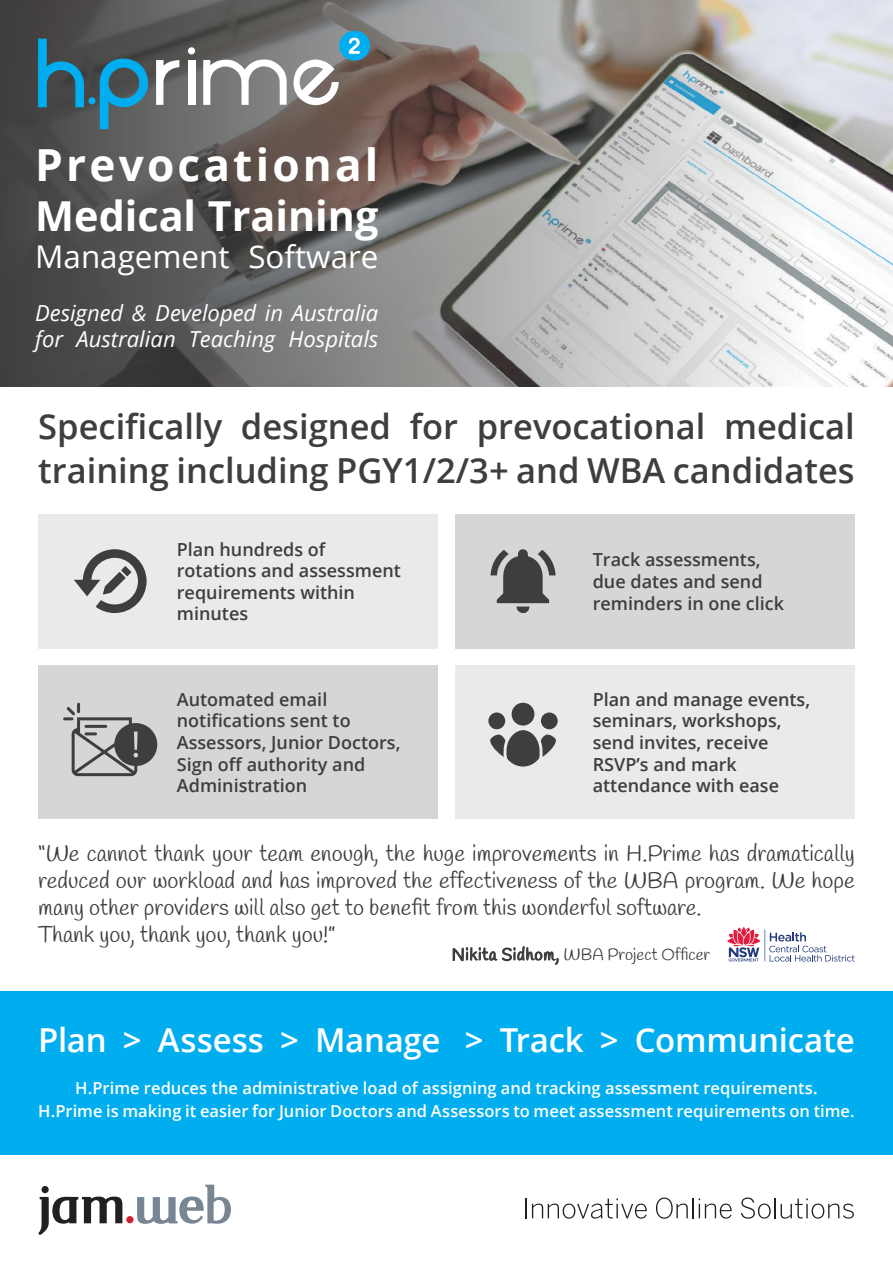
<style>
.page{position:relative;width:893px;height:1263px;background:#fff}
.page>*{position:absolute;margin:0;border:0;box-sizing:border-box;transform-origin:0 0}
.t1{font:700 44.25px "Open Sans";letter-spacing:.07em;color:#fff}
.t2{font:700 41.25px "Open Sans";color:#fff}
.t3{font:600 34.5px/43.5px "Open Sans";color:#3e3e3f}
.t4{font:600 33px "Open Sans";letter-spacing:-.01em;color:#fff}
.t5{font:31.35px "Open Sans";color:#fff}
.t6{font:22.5px/27px "Handlee";color:#3e3e3f}
.t7{font:italic 22.05px/26.5px "Open Sans";color:#fff}
.t8{font:600 18px/21.6px "Open Sans";color:#3e3e3f}
.t9{font:600 16.5px/22.5px "Open Sans";color:#fff;text-align:center}
.t10{font:16.5px "Handlee";color:#3e3e3f}
</style>
<div class="page">
<div style="left:38px;top:665px;width:400px;height:154px;background:#d5d6d8"></div>
<div style="left:0;top:991px;width:893px;height:163px;background:#00aeef"></div>
<img style="left:805px;top:0;width:88px;height:386px">
<svg style="left:0;top:0;width:805px;height:386px;background:#888684"></svg>
<div style="left:38px;top:514px;width:400px;height:134px;background:#e9eaeb"></div>
<div style="left:455px;top:514px;width:400px;height:134px;background:#d5d6d8"></div>
<div style="left:455px;top:665px;width:400px;height:154px;background:#e9eaeb"></div>
<svg style="left:74px;top:549px;width:73px;height:64px"></svg>
<svg style="left:490px;top:549px;width:66px;height:64px"></svg>
<svg style="left:63px;top:703px;width:94px;height:73px"></svg>
<div style="left:512px;top:703px;width:22px;height:22px;background:#3e3e3f;border-radius:50%"></div>
<div style="left:541px;top:712px;width:17px;height:17px;background:#3e3e3f;border-radius:50%"></div>
<div style="left:488px;top:712px;width:17px;height:17px;background:#3e3e3f;border-radius:50%"></div>
<svg style="left:490px;top:730px;width:66px;height:36px"></svg>
<svg style="left:525px;top:1198px;width:1px;height:20px"></svg>
<svg style="left:532px;top:1198px;width:115px;height:20px"></svg>
<svg style="left:656px;top:1197px;width:32px;height:22px"></svg>
<hr style="left:692px;top:1198px;width:2px;height:20px;background:#231f20">
<svg style="left:699px;top:1198px;width:33px;height:20px"></svg>
<svg style="left:741px;top:1197px;width:113px;height:22px"></svg>
<div style="left:126px;top:1216px;width:8px;height:7px;background:#d0202e;border-radius:50%"></div>
<div style="left:41px;top:1186px;width:8px;height:7px;background:#231f20;border-radius:50%"></div>
<svg style="left:38px;top:1196px;width:84px;height:39px"></svg>
<svg style="left:137px;top:1184px;width:94px;height:40px"></svg>
<div style="left:88px;top:97px;width:8px;height:7px;background:#00aeef;border-radius:50%"></div>
<svg style="left:100px;top:57px;width:79px;height:72px;background:#527c8c"></svg>
<div style="left:188px;top:60px;width:7px;height:45px;background:#fff"></div>
<div style="left:188px;top:47px;width:7px;height:7px;background:#fff;border-radius:50%"></div>
<svg style="left:38px;top:39px;width:46px;height:68px;background:#2c6c85"></svg>
<svg style="left:203px;top:59px;width:136px;height:51px"></svg>
<div style="left:339px;top:31px;width:31px;height:30px;background:#00aeef;border-radius:50%"></div>
<svg style="left:348px;top:37px;width:12px;height:17px"></svg>
<svg style="left:452px;top:946px;width:107px;height:19px"></svg>
<svg style="left:727px;top:927px;width:128px;height:34px"></svg>
<h1 class="t1" style="left:35px;top:134px;width:345px">Prevocational</h1>
<h2 class="t2" style="left:35px;top:187px;width:345px">Medical Training</h2>
<h3 class="t5" style="left:35px;top:236px;width:345px">Management Software</h3>
<p class="t7" style="left:35px;top:299px;width:345px">Designed &amp; Developed in Australia for Australian Teaching Hospitals</p>
<h3 class="t3" style="left:38px;top:404px;width:818px">Specifically designed for prevocational medical training including PGY1/2/3+ and WBA candidates</h3>
<p class="t8" style="left:177px;top:538px;width:225px">Plan hundreds of rotations and assessment requirements within minutes</p>
<p class="t8" style="left:593px;top:549px;width:193px">Track assessments, due dates and send reminders in one click</p>
<p class="t8" style="left:177px;top:688px;width:225px">Automated email notifications sent to<br>Assessors, Junior Doctors,<br>Sign off authority and<br>Administration</p>
<p class="t8" style="left:593px;top:688px;width:219px">Plan and manage events, seminars, workshops, send invites, receive<br>RSVP’s and mark attendance with ease</p>
<p class="t6" style="left:38px;top:841px;width:818px">“We cannot thank your team enough, the huge improvements in H.Prime has dramatically reduced our workload and has improved the effectiveness of the WBA program. We hope many other providers will also get to benefit from this wonderful software.<br>Thank you, thank you, thank you!”</p>
<p class="t10" style="left:452px;top:945px;width:260px">Nikita Sidhom, WBA Project Officer</p>
<h3 class="t4" style="left:38px;top:1017px;width:818px">Plan &gt; Assess &gt; Manage &gt; Track &gt; Communicate</h3>
<p class="t9" style="left:38px;top:1076px;width:818px">H.Prime reduces the administrative load of assigning and tracking assessment requirements.<br>H.Prime is making it easier for Junior Doctors and Assessors to meet assessment requirements on time.</p>
</div>
